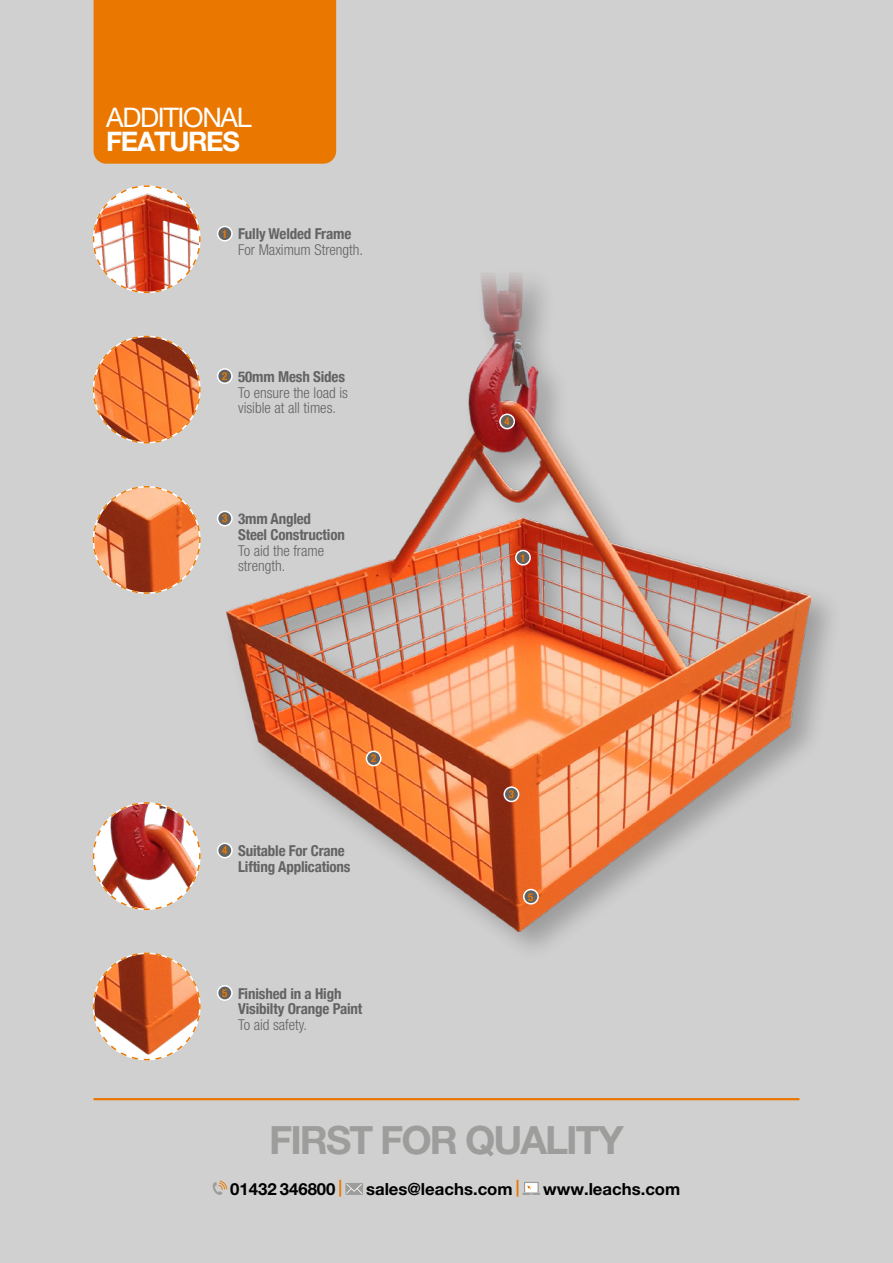
<style>
.page{position:relative;width:893px;height:1263px;background:#d0d0d0}
.page>*{position:absolute;margin:0;border:0;box-sizing:border-box;transform-origin:0 0}
.t1{font:700 39px "Helvetica Neue LT Pro";letter-spacing:-.05em;color:#9d9d9c}
.t2{font:27px "Helvetica Neue LT Pro";letter-spacing:-.05em;color:#fff}
.t3{font:700 27px "Helvetica Neue LT Pro";letter-spacing:-.05em;color:#fff}
.t4{font:700 16.8px "Helvetica Neue LT Pro";color:#000}
.t5{font:700 condensed 15px/15.8px "Helvetica Neue";letter-spacing:-.01em;color:#646363}
.t6{font:300 condensed 15px/15.8px "Helvetica Neue LT Pro";color:#646363}
.t7{font:700 condensed 10.8px "Helvetica Neue";color:#ea7800}
.s1{font-size:10.8px;color:#ea7800}
.s2{color:#ea7800}
</style>
<div class="page">
<div style="left:94px;top:0;width:242px;height:164px;background:#ea7800"></div>
<hr style="left:94px;top:1098px;width:705px;height:2px;background:#ea7800">
<svg style="left:213px;top:1180px;width:14px;height:15px"></svg>
<svg style="left:345px;top:1183px;width:18px;height:12px"></svg>
<svg style="left:346px;top:1184px;width:16px;height:10px"></svg>
<div style="left:524px;top:1182px;width:15px;height:10px;background:#9d9d9c"></div>
<svg style="left:522px;top:1183px;width:18px;height:12px"></svg>
<img style="left:92px;top:185px;width:109px;height:109px">
<div style="left:218px;top:226px;width:14px;height:15px;background:#646363;border-radius:50%"></div>
<div style="left:217px;top:226px;width:16px;height:16px;border:2px solid #fff;border-radius:50%"></div>
<img style="left:227px;top:273px;width:584px;height:658px">
<svg style="left:92px;top:486px;width:109px;height:108px"></svg>
<div style="left:218px;top:511px;width:14px;height:15px;background:#646363;border-radius:50%"></div>
<div style="left:217px;top:511px;width:16px;height:15px;border:2px solid #fff;border-radius:50%"></div>
<svg style="left:92px;top:335px;width:109px;height:109px"></svg>
<div style="left:218px;top:369px;width:14px;height:14px;background:#646363;border-radius:50%"></div>
<div style="left:217px;top:368px;width:16px;height:16px;border:2px solid #fff;border-radius:50%"></div>
<img style="left:92px;top:802px;width:109px;height:108px">
<div style="left:218px;top:843px;width:14px;height:15px;background:#646363;border-radius:50%"></div>
<div style="left:217px;top:842px;width:16px;height:16px;border:2px solid #fff;border-radius:50%"></div>
<svg style="left:92px;top:952px;width:109px;height:109px"></svg>
<div style="left:218px;top:986px;width:14px;height:14px;background:#646363;border-radius:50%"></div>
<div style="left:217px;top:985px;width:16px;height:16px;border:2px solid #fff;border-radius:50%"></div>
<div style="left:516px;top:550px;width:14px;height:15px;background:#646363;border-radius:50%"></div>
<div style="left:515px;top:550px;width:16px;height:16px;border:2px solid #fff;border-radius:50%"></div>
<div style="left:366px;top:751px;width:15px;height:15px;background:#646363;border-radius:50%"></div>
<div style="left:366px;top:750px;width:16px;height:16px;border:2px solid #fff;border-radius:50%"></div>
<div style="left:504px;top:787px;width:15px;height:14px;background:#646363;border-radius:50%"></div>
<div style="left:503px;top:786px;width:16px;height:16px;border:2px solid #fff;border-radius:50%"></div>
<div style="left:500px;top:414px;width:14px;height:15px;background:#646363;border-radius:50%"></div>
<div style="left:499px;top:414px;width:16px;height:15px;border:2px solid #fff;border-radius:50%"></div>
<div style="left:524px;top:889px;width:14px;height:15px;background:#646363;border-radius:50%"></div>
<div style="left:523px;top:889px;width:16px;height:16px;border:2px solid #fff;border-radius:50%"></div>
<h2 class="t2" style="left:106px;top:101px;width:147px">ADDITIONAL</h2>
<h2 class="t3" style="left:106px;top:125px;width:135px">FEATURES</h2>
<p class="t5" style="left:222px;top:225px;width:131px"><span class="s1">1</span> Fully Welded Frame</p>
<p class="t6" style="left:238px;top:242px;width:126px">For Maximum Strength.</p>
<p class="t5" style="left:222px;top:367px;width:124px"><span class="s1">2</span> 50mm Mesh Sides</p>
<p class="t6" style="left:238px;top:384px;width:111px">To ensure the load is visible at all times.</p>
<p class="t5" style="left:238px;top:510px;width:108px;text-indent:-16px"><span class="s1">3</span> 3mm Angled<br>Steel Construction</p>
<p class="t6" style="left:238px;top:542px;width:88px">To aid the frame strength.</p>
<p class="t7" style="left:371px;top:749px;width:7px">2</p>
<p class="t5" style="left:238px;top:842px;width:114px;text-indent:-16px"><span class="s1">4</span> Suitable For Crane<br>Lifting Applications</p>
<p class="t5" style="left:238px;top:984px;width:126px;text-indent:-16px"><span class="s1">5</span> Finished in a High<br>Visibilty Orange Paint</p>
<p class="t6" style="left:238px;top:1017px;width:71px">To aid safety.</p>
<p class="t7" style="left:505px;top:412px;width:7px">4</p>
<p class="t7" style="left:520px;top:549px;width:7px">1</p>
<p class="t7" style="left:509px;top:785px;width:7px">3</p>
<p class="t7" style="left:528px;top:888px;width:7px">5</p>
<h1 class="t1" style="left:269px;top:1116px;width:356px">FIRST FOR QUALITY</h1>
<p class="t4" style="left:230px;top:1178px;width:114px">01432 346800 <span class="s2">|</span></p>
<p class="t4" style="left:366px;top:1178px;width:155px">sales@leachs.com <span class="s2">|</span></p>
<p class="t4" style="left:543px;top:1178px;width:139px">www.leachs.com</p>
</div>
